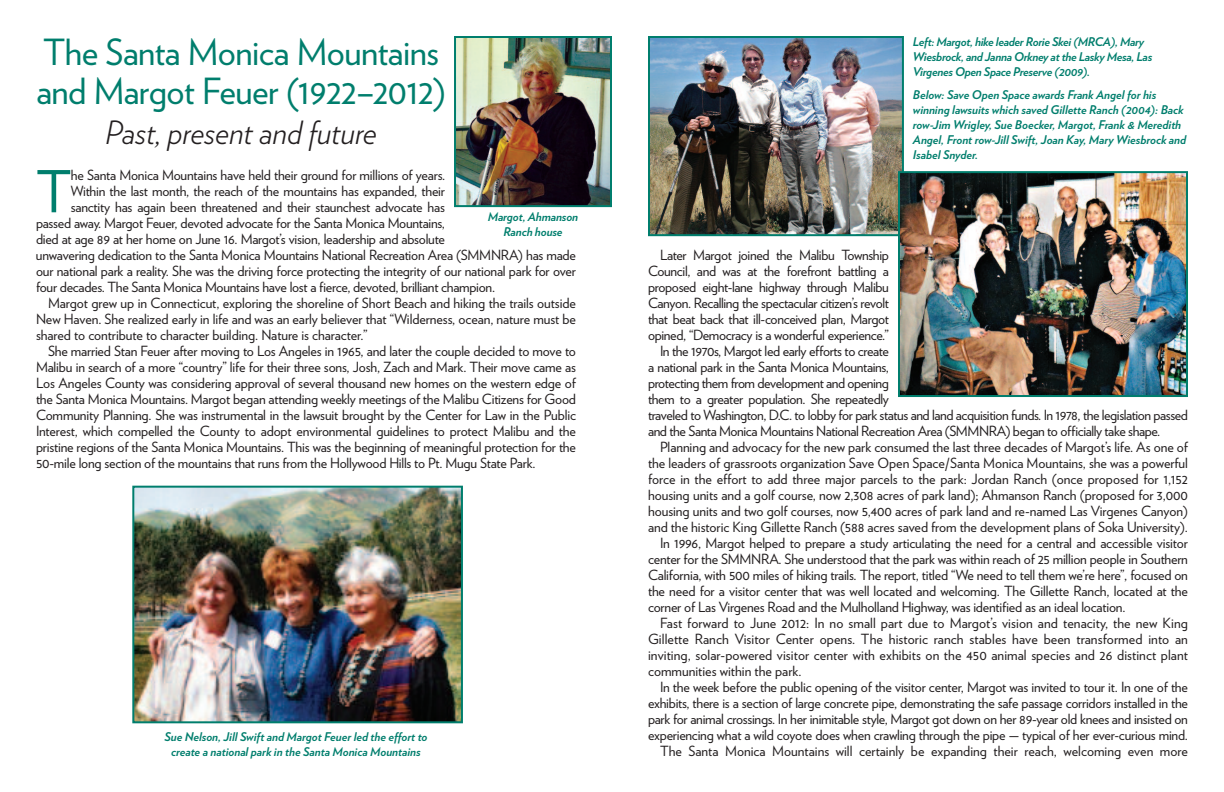
<style>
.page{position:relative;width:1224px;height:792px;background:#fff}
.page>*{position:absolute;margin:0;border:0;box-sizing:border-box;transform-origin:0 0}
.t1{font:57.6px "Verlag";color:#007e6d}
.t2{font:36px/39px "Verlag";letter-spacing:-.015em;color:#007e6d}
.t3{font:italic 300 32px "Verlag";letter-spacing:-.005em;color:#231f20}
.t4{font:14px "Verlag";letter-spacing:-.015em;color:#231f20}
.t5{font:14px "Verlag";letter-spacing:.005em;color:#231f20}
.t6{font:italic 700 12px/15px "Verlag";letter-spacing:-.01em;color:#007e6d;text-align:center}
</style>
<div class="page">
<img style="left:457px;top:39px;width:152px;height:165px">
<div style="left:454px;top:36px;width:158px;height:171px;border:2px solid #007e6d"></div>
<img style="left:135px;top:489px;width:325px;height:231px">
<div style="left:132px;top:486px;width:331px;height:237px;border:2px solid #007e6d"></div>
<img style="left:651px;top:39px;width:250px;height:194px">
<div style="left:648px;top:36px;width:256px;height:200px;border:2px solid #007e6d"></div>
<img style="left:901px;top:174px;width:284px;height:220px">
<div style="left:898px;top:171px;width:290px;height:226px;border:2px solid #007e6d"></div>
<h2 class="t2" style="left:36px;top:36px;width:411px">The Santa Monica Mountains and Margot Feuer (1922–2012)</h2>
<h3 class="t3" style="left:105px;top:120px;width:273px">Past, present and future</h3>
<h1 class="t1" style="left:36px;top:170px;width:37px">T</h1>
<p class="t4" style="left:71px;top:170px;width:376px">he Santa Monica Mountains have held their ground for millions of years.</p>
<p class="t4" style="left:71px;top:186px;width:376px">Within the last month, the reach of the mountains has expanded, their</p>
<p class="t4" style="left:71px;top:202px;width:376px">sanctity has again been threatened and their staunchest advocate has</p>
<p class="t4" style="left:36px;top:218px;width:411px">passed away. Margot Feuer, devoted advocate for the Santa Monica Mountains,</p>
<p class="t4" style="left:36px;top:234px;width:411px">died at age 89 at her home on June 16. Margot’s vision, leadership and absolute</p>
<p class="t4" style="left:36px;top:250px;width:542px">unwavering dedication to the Santa Monica Mountains National Recreation Area (SMMNRA) has made</p>
<p class="t4" style="left:36px;top:266px;width:541px">our national park a reality. She was the driving force protecting the integrity of our national park for over</p>
<p class="t4" style="left:36px;top:282px;width:461px">four decades. The Santa Monica Mountains have lost a fierce, devoted, brilliant champion.</p>
<p class="t4" style="left:48px;top:298px;width:530px">Margot grew up in Connecticut, exploring the shoreline of Short Beach and hiking the trails outside</p>
<p class="t4" style="left:36px;top:314px;width:542px">New Haven. She realized early in life and was an early believer that “Wilderness, ocean, nature must be</p>
<p class="t4" style="left:36px;top:330px;width:333px">shared to contribute to character building. Nature is character.”</p>
<p class="t4" style="left:48px;top:346px;width:530px">She married Stan Feuer after moving to Los Angeles in 1965, and later the couple decided to move to</p>
<p class="t4" style="left:36px;top:362px;width:541px">Malibu in search of a more “country” life for their three sons, Josh, Zach and Mark. Their move came as</p>
<p class="t4" style="left:36px;top:378px;width:542px">Los Angeles County was considering approval of several thousand new homes on the western edge of</p>
<p class="t4" style="left:36px;top:394px;width:542px">the Santa Monica Mountains. Margot began attending weekly meetings of the Malibu Citizens for Good</p>
<p class="t4" style="left:36px;top:410px;width:542px">Community Planning. She was instrumental in the lawsuit brought by the Center for Law in the Public</p>
<p class="t4" style="left:36px;top:426px;width:542px">Interest, which compelled the County to adopt environmental guidelines to protect Malibu and the</p>
<p class="t4" style="left:36px;top:442px;width:542px">pristine regions of the Santa Monica Mountains. This was the beginning of meaningful protection for the</p>
<p class="t4" style="left:36px;top:458px;width:501px">50-mile long section of the mountains that runs from the Hollywood Hills to Pt. Mugu State Park.</p>
<p class="t6" style="left:488px;top:211px;width:92px">Margot, Ahmanson<br>Ranch house</p>
<p class="t6" style="left:164px;top:731px;width:265px">Sue Nelson, Jill Swift and Margot Feuer led the effort to create a national park in the Santa Monica Mountains</p>
<p class="t6" style="left:913px;top:35px;width:241px;text-align:left">Left: Margot, hike leader Rorie Skei (MRCA), Mary<br>Wiesbrock, and Janna Orkney at the Lasky Mesa, Las<br>Virgenes Open Space Preserve (2009).</p>
<p class="t6" style="left:913px;top:88px;width:275px;text-align:left">Below: Save Open Space awards Frank Angel for his winning lawsuits which saved Gillette Ranch (2004): Back row-Jim Wrigley, Sue Boecker, Margot, Frank &amp; Meredith Angel, Front row-Jill Swift, Joan Kay, Mary Wiesbrock and Isabel Snyder.</p>
<p class="t4" style="left:660px;top:250px;width:231px">Later Margot joined the Malibu Township</p>
<p class="t4" style="left:648px;top:266px;width:243px">Council, and was at the forefront battling a</p>
<p class="t4" style="left:648px;top:282px;width:243px">proposed eight-lane highway through Malibu</p>
<p class="t4" style="left:648px;top:298px;width:243px">Canyon. Recalling the spectacular citizen’s revolt</p>
<p class="t4" style="left:648px;top:314px;width:243px">that beat back that ill-conceived plan, Margot</p>
<p class="t4" style="left:648px;top:330px;width:243px">opined, “Democracy is a wonderful experience.”</p>
<p class="t4" style="left:660px;top:346px;width:231px">In the 1970s, Margot led early efforts to create</p>
<p class="t4" style="left:648px;top:362px;width:243px">a national park in the Santa Monica Mountains,</p>
<p class="t4" style="left:648px;top:378px;width:242px">protecting them from development and opening</p>
<p class="t4" style="left:648px;top:394px;width:243px">them to a greater population. She repeatedly</p>
<p class="t4" style="left:648px;top:410px;width:541px">traveled to Washington, D.C. to lobby for park status and land acquisition funds. In 1978, the legislation passed</p>
<p class="t4" style="left:648px;top:426px;width:514px">and the Santa Monica Mountains National Recreation Area (SMMNRA) began to officially take shape.</p>
<p class="t4" style="left:660px;top:442px;width:529px">Planning and advocacy for the new park consumed the last three decades of Margot’s life. As one of</p>
<p class="t4" style="left:648px;top:458px;width:541px">the leaders of grassroots organization Save Open Space/Santa Monica Mountains, she was a powerful</p>
<p class="t4" style="left:648px;top:474px;width:541px">force in the effort to add three major parcels to the park: Jordan Ranch (once proposed for 1,152</p>
<p class="t4" style="left:648px;top:490px;width:541px">housing units and a golf course, now 2,308 acres of park land); Ahmanson Ranch (proposed for 3,000</p>
<p class="t4" style="left:648px;top:506px;width:541px">housing units and two golf courses, now 5,400 acres of park land and re-named Las Virgenes Canyon)</p>
<p class="t4" style="left:648px;top:522px;width:541px">and the historic King Gillette Ranch (588 acres saved from the development plans of Soka University).</p>
<p class="t4" style="left:660px;top:538px;width:529px">In 1996, Margot helped to prepare a study articulating the need for a central and accessible visitor</p>
<p class="t4" style="left:648px;top:554px;width:542px">center for the SMMNRA. She understood that the park was within reach of 25 million people in Southern</p>
<p class="t4" style="left:648px;top:570px;width:541px">California, with 500 miles of hiking trails. The report, titled “We need to tell them we’re here”, focused on</p>
<p class="t4" style="left:648px;top:586px;width:542px">the need for a visitor center that was well located and welcoming. The Gillette Ranch, located at the</p>
<p class="t4" style="left:648px;top:602px;width:479px">corner of Las Virgenes Road and the Mulholland Highway, was identified as an ideal location.</p>
<p class="t5" style="left:660px;top:618px;width:529px">Fast forward to June 2012: In no small part due to Margot’s vision and tenacity, the new King</p>
<p class="t5" style="left:648px;top:634px;width:541px">Gillette Ranch Visitor Center opens. The historic ranch stables have been transformed into an</p>
<p class="t5" style="left:648px;top:650px;width:541px">inviting, solar-powered visitor center with exhibits on the 450 animal species and 26 distinct plant</p>
<p class="t4" style="left:648px;top:666px;width:155px">communities within the park.</p>
<p class="t4" style="left:660px;top:682px;width:529px">In the week before the public opening of the visitor center, Margot was invited to tour it. In one of the</p>
<p class="t4" style="left:648px;top:698px;width:541px">exhibits, there is a section of large concrete pipe, demonstrating the safe passage corridors installed in the</p>
<p class="t4" style="left:648px;top:714px;width:541px">park for animal crossings. In her inimitable style, Margot got down on her 89-year old knees and insisted on</p>
<p class="t4" style="left:648px;top:730px;width:541px">experiencing what a wild coyote does when crawling through the pipe — typical of her ever-curious mind.</p>
<p class="t4" style="left:660px;top:746px;width:529px">The Santa Monica Mountains will certainly be expanding their reach, welcoming even more</p>
</div>
